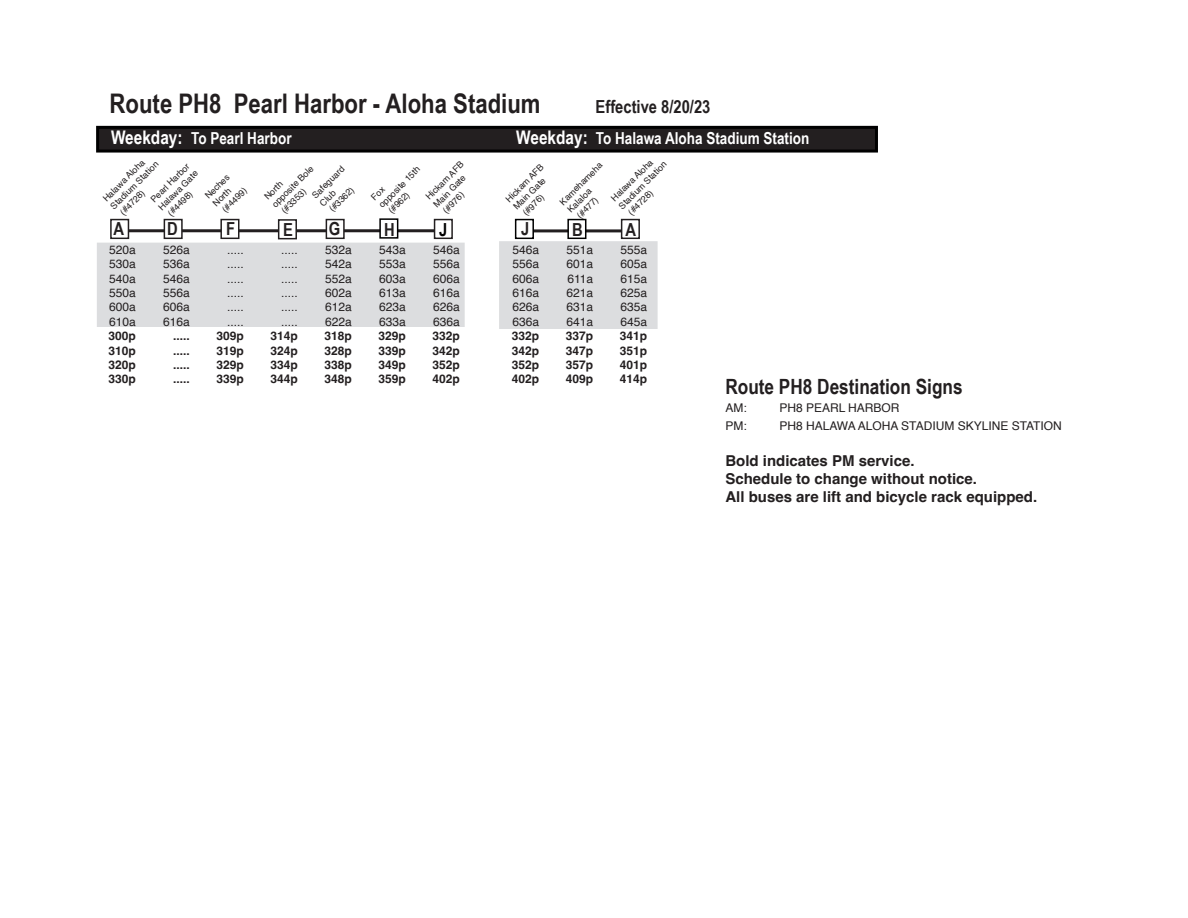
<style>
.page{position:relative;width:1188px;height:918px;background:#fff}
.page>*{position:absolute;margin:0;border:0;box-sizing:border-box;transform-origin:0 0}
.t1{font:700 27px "Arial Narrow";color:#231f20}
.t2{font:700 21px "Arial Narrow";color:#231f20}
.t3{font:700 18px "Arial Narrow";color:#231f20}
.t4{font:700 18px "Arial Narrow";color:#000}
.t5{font:700 16.5px "Arial Narrow";color:#fff}
.t6{font:700 15px/18px "Helvetica";color:#231f20}
.t7{font:12px "Helvetica";color:#231f20}
.t8{font:700 12px "Helvetica";color:#231f20}
.t9{font:9px/10.8px "Helvetica";color:#231f20}
.s1{font-size:18.75px}
</style>
<div class="page">
<div style="left:97px;top:243px;width:368px;height:84px;background:#dcdddf"></div>
<hr style="left:119px;top:229px;width:323px;height:3px;background:#231f20">
<div style="left:434px;top:219px;width:19px;height:20px;background:#fff;border:2px solid #231f20"></div>
<div style="left:164px;top:219px;width:19px;height:20px;background:#fff;border:2px solid #231f20"></div>
<div style="left:326px;top:219px;width:19px;height:20px;background:#fff;border:2px solid #231f20"></div>
<hr style="left:516px;top:229px;width:116px;height:3px;background:#231f20">
<div style="left:621px;top:219px;width:19px;height:20px;background:#fff;border:2px solid #231f20"></div>
<div style="left:98px;top:127px;width:778px;height:24px;background:#231f20"></div>
<div style="left:96px;top:126px;width:782px;height:27px;border:3px solid #000"></div>
<div style="left:379px;top:218px;width:19px;height:21px;background:#fff;border:2px solid #000"></div>
<div style="left:567px;top:219px;width:19px;height:20px;background:#fff;border:2px solid #000"></div>
<div style="left:515px;top:219px;width:19px;height:20px;background:#fff;border:2px solid #000"></div>
<div style="left:499px;top:241px;width:159px;height:88px;background:#dcdddf"></div>
<div style="left:110px;top:219px;width:19px;height:20px;background:#fff;border:2px solid #231f20"></div>
<div style="left:220px;top:219px;width:19px;height:20px;background:#fff;border:2px solid #231f20"></div>
<div style="left:278px;top:219px;width:19px;height:20px;background:#fff;border:2px solid #231f20"></div>
<h1 class="t1" style="left:110px;top:83px;width:433px">Route PH8 Pearl Harbor - Aloha Stadium</h1>
<h3 class="t3" style="left:596px;top:93px;width:116px">Effective 8/20/23</h3>
<h3 class="t5" style="left:111px;top:126px;width:182px"><span class="s1">Weekday:</span> To Pearl Harbor</h3>
<h3 class="t5" style="left:516px;top:126px;width:295px"><span class="s1">Weekday:</span> To Halawa Aloha Stadium Station</h3>
<p class="t9" style="left:149px;top:197px;width:54px;text-align:justify;rotate:-45deg">Pearl Harbor Halawa Gate (#4498)</p>
<p class="t9" style="left:310px;top:193px;width:43px;rotate:-45deg">Safeguard<br>Club (#3362)</p>
<p class="t9" style="left:609px;top:196px;width:65px;rotate:-45deg">Halawa Aloha<br>Stadium Station (#4728)</p>
<p class="t9" style="left:101px;top:196px;width:65px;rotate:-45deg">Halawa Aloha<br>Stadium Station (#4728)</p>
<p class="t9" style="left:424px;top:194px;width:51px;rotate:-45deg">Hickam AFB<br>Main Gate (#976)</p>
<p class="t9" style="left:369px;top:195px;width:56px;rotate:-45deg">Fox<br>opposite 15th (#962)</p>
<p class="t9" style="left:558px;top:200px;width:58px;rotate:-45deg">Kamehameha<br>Kalaloa (#477)</p>
<p class="t9" style="left:504px;top:197px;width:51px;rotate:-45deg">Hickam AFB<br>Main Gate (#976)</p>
<p class="t9" style="left:262px;top:194px;width:56px;rotate:-45deg">North opposite Bole (#3353)</p>
<p class="t9" style="left:203px;top:194px;width:35px;rotate:-45deg">Neches<br>North (#4499)</p>
<h3 class="t3" style="left:167px;top:215px;width:12px">D</h3>
<h3 class="t3" style="left:329px;top:215px;width:13px">G</h3>
<h3 class="t4" style="left:439px;top:216px;width:10px">J</h3>
<h3 class="t3" style="left:626px;top:216px;width:12px">A</h3>
<h3 class="t3" style="left:114px;top:215px;width:12px">A</h3>
<h3 class="t3" style="left:226px;top:215px;width:11px">F</h3>
<h3 class="t3" style="left:384px;top:216px;width:12px">H</h3>
<h3 class="t3" style="left:521px;top:215px;width:10px">J</h3>
<h3 class="t3" style="left:572px;top:216px;width:12px">B</h3>
<h3 class="t3" style="left:283px;top:216px;width:11px">E</h3>
<p class="t7" style="left:109px;top:240px;width:28px">520a</p>
<p class="t7" style="left:163px;top:240px;width:28px">526a</p>
<p class="t7" style="left:227px;top:240px;width:18px">.....</p>
<p class="t7" style="left:281px;top:240px;width:18px">.....</p>
<p class="t7" style="left:325px;top:240px;width:28px">532a</p>
<p class="t7" style="left:379px;top:240px;width:28px">543a</p>
<p class="t7" style="left:433px;top:240px;width:28px">546a</p>
<p class="t7" style="left:109px;top:255px;width:28px">530a</p>
<p class="t7" style="left:163px;top:255px;width:28px">536a</p>
<p class="t7" style="left:227px;top:255px;width:18px">.....</p>
<p class="t7" style="left:281px;top:255px;width:18px">.....</p>
<p class="t7" style="left:325px;top:255px;width:28px">542a</p>
<p class="t7" style="left:379px;top:255px;width:28px">553a</p>
<p class="t7" style="left:433px;top:255px;width:28px">556a</p>
<p class="t7" style="left:109px;top:269px;width:28px">540a</p>
<p class="t7" style="left:163px;top:269px;width:28px">546a</p>
<p class="t7" style="left:227px;top:269px;width:18px">.....</p>
<p class="t7" style="left:281px;top:269px;width:18px">.....</p>
<p class="t7" style="left:325px;top:269px;width:28px">552a</p>
<p class="t7" style="left:379px;top:269px;width:28px">603a</p>
<p class="t7" style="left:433px;top:269px;width:28px">606a</p>
<p class="t7" style="left:109px;top:283px;width:28px">550a</p>
<p class="t7" style="left:163px;top:283px;width:28px">556a</p>
<p class="t7" style="left:227px;top:283px;width:18px">.....</p>
<p class="t7" style="left:281px;top:283px;width:18px">.....</p>
<p class="t7" style="left:325px;top:283px;width:28px">602a</p>
<p class="t7" style="left:379px;top:283px;width:28px">613a</p>
<p class="t7" style="left:433px;top:283px;width:28px">616a</p>
<p class="t7" style="left:109px;top:298px;width:28px">600a</p>
<p class="t7" style="left:163px;top:298px;width:28px">606a</p>
<p class="t7" style="left:227px;top:298px;width:18px">.....</p>
<p class="t7" style="left:281px;top:298px;width:18px">.....</p>
<p class="t7" style="left:325px;top:298px;width:28px">612a</p>
<p class="t7" style="left:379px;top:298px;width:28px">623a</p>
<p class="t7" style="left:433px;top:298px;width:28px">626a</p>
<p class="t7" style="left:109px;top:312px;width:28px">610a</p>
<p class="t7" style="left:163px;top:312px;width:28px">616a</p>
<p class="t7" style="left:227px;top:312px;width:18px">.....</p>
<p class="t7" style="left:281px;top:312px;width:18px">.....</p>
<p class="t7" style="left:325px;top:312px;width:28px">622a</p>
<p class="t7" style="left:379px;top:312px;width:28px">633a</p>
<p class="t7" style="left:433px;top:312px;width:28px">636a</p>
<p class="t8" style="left:108px;top:329px;width:29px">300p</p>
<p class="t8" style="left:173px;top:329px;width:18px">.....</p>
<p class="t8" style="left:216px;top:329px;width:29px">309p</p>
<p class="t8" style="left:270px;top:329px;width:29px">314p</p>
<p class="t8" style="left:324px;top:329px;width:29px">318p</p>
<p class="t8" style="left:378px;top:329px;width:29px">329p</p>
<p class="t8" style="left:432px;top:329px;width:29px">332p</p>
<p class="t8" style="left:108px;top:343px;width:29px">310p</p>
<p class="t8" style="left:173px;top:343px;width:18px">.....</p>
<p class="t8" style="left:216px;top:343px;width:29px">319p</p>
<p class="t8" style="left:270px;top:343px;width:29px">324p</p>
<p class="t8" style="left:324px;top:343px;width:29px">328p</p>
<p class="t8" style="left:378px;top:343px;width:29px">339p</p>
<p class="t8" style="left:432px;top:343px;width:29px">342p</p>
<p class="t8" style="left:108px;top:357px;width:29px">320p</p>
<p class="t8" style="left:173px;top:357px;width:18px">.....</p>
<p class="t8" style="left:216px;top:357px;width:29px">329p</p>
<p class="t8" style="left:270px;top:357px;width:29px">334p</p>
<p class="t8" style="left:324px;top:357px;width:29px">338p</p>
<p class="t8" style="left:378px;top:357px;width:29px">349p</p>
<p class="t8" style="left:432px;top:357px;width:29px">352p</p>
<p class="t8" style="left:108px;top:372px;width:29px">330p</p>
<p class="t8" style="left:173px;top:372px;width:18px">.....</p>
<p class="t8" style="left:216px;top:372px;width:29px">339p</p>
<p class="t8" style="left:270px;top:372px;width:29px">344p</p>
<p class="t8" style="left:324px;top:372px;width:29px">348p</p>
<p class="t8" style="left:378px;top:372px;width:29px">359p</p>
<p class="t8" style="left:432px;top:372px;width:29px">402p</p>
<p class="t7" style="left:513px;top:240px;width:28px">546a</p>
<p class="t7" style="left:567px;top:240px;width:28px">551a</p>
<p class="t7" style="left:621px;top:240px;width:28px">555a</p>
<p class="t7" style="left:513px;top:255px;width:28px">556a</p>
<p class="t7" style="left:567px;top:255px;width:28px">601a</p>
<p class="t7" style="left:621px;top:255px;width:28px">605a</p>
<p class="t7" style="left:513px;top:269px;width:28px">606a</p>
<p class="t7" style="left:567px;top:269px;width:27px">611a</p>
<p class="t7" style="left:621px;top:269px;width:28px">615a</p>
<p class="t7" style="left:513px;top:283px;width:28px">616a</p>
<p class="t7" style="left:567px;top:283px;width:28px">621a</p>
<p class="t7" style="left:621px;top:283px;width:28px">625a</p>
<p class="t7" style="left:513px;top:298px;width:28px">626a</p>
<p class="t7" style="left:567px;top:298px;width:28px">631a</p>
<p class="t7" style="left:621px;top:298px;width:28px">635a</p>
<p class="t7" style="left:513px;top:312px;width:28px">636a</p>
<p class="t7" style="left:567px;top:312px;width:28px">641a</p>
<p class="t7" style="left:621px;top:312px;width:28px">645a</p>
<p class="t8" style="left:512px;top:329px;width:29px">332p</p>
<p class="t8" style="left:566px;top:329px;width:29px">337p</p>
<p class="t8" style="left:620px;top:329px;width:29px">341p</p>
<p class="t8" style="left:512px;top:343px;width:29px">342p</p>
<p class="t8" style="left:566px;top:343px;width:29px">347p</p>
<p class="t8" style="left:620px;top:343px;width:29px">351p</p>
<p class="t8" style="left:512px;top:357px;width:29px">352p</p>
<p class="t8" style="left:566px;top:357px;width:29px">357p</p>
<p class="t8" style="left:620px;top:357px;width:29px">401p</p>
<p class="t8" style="left:512px;top:372px;width:29px">402p</p>
<p class="t8" style="left:566px;top:372px;width:29px">409p</p>
<p class="t8" style="left:620px;top:372px;width:29px">414p</p>
<h2 class="t2" style="left:725px;top:371px;width:239px">Route PH8 Destination Signs</h2>
<p class="t7" style="left:725px;top:399px;width:23px">AM:</p>
<p class="t7" style="left:779px;top:399px;width:122px">PH8 PEARL HARBOR</p>
<p class="t7" style="left:725px;top:417px;width:23px">PM:</p>
<p class="t7" style="left:779px;top:417px;width:284px">PH8 HALAWA ALOHA STADIUM SKYLINE STATION</p>
<p class="t6" style="left:725px;top:454px;width:313px">Bold indicates PM service.<br>Schedule to change without notice.<br>All buses are lift and bicycle rack equipped.</p>
</div>
